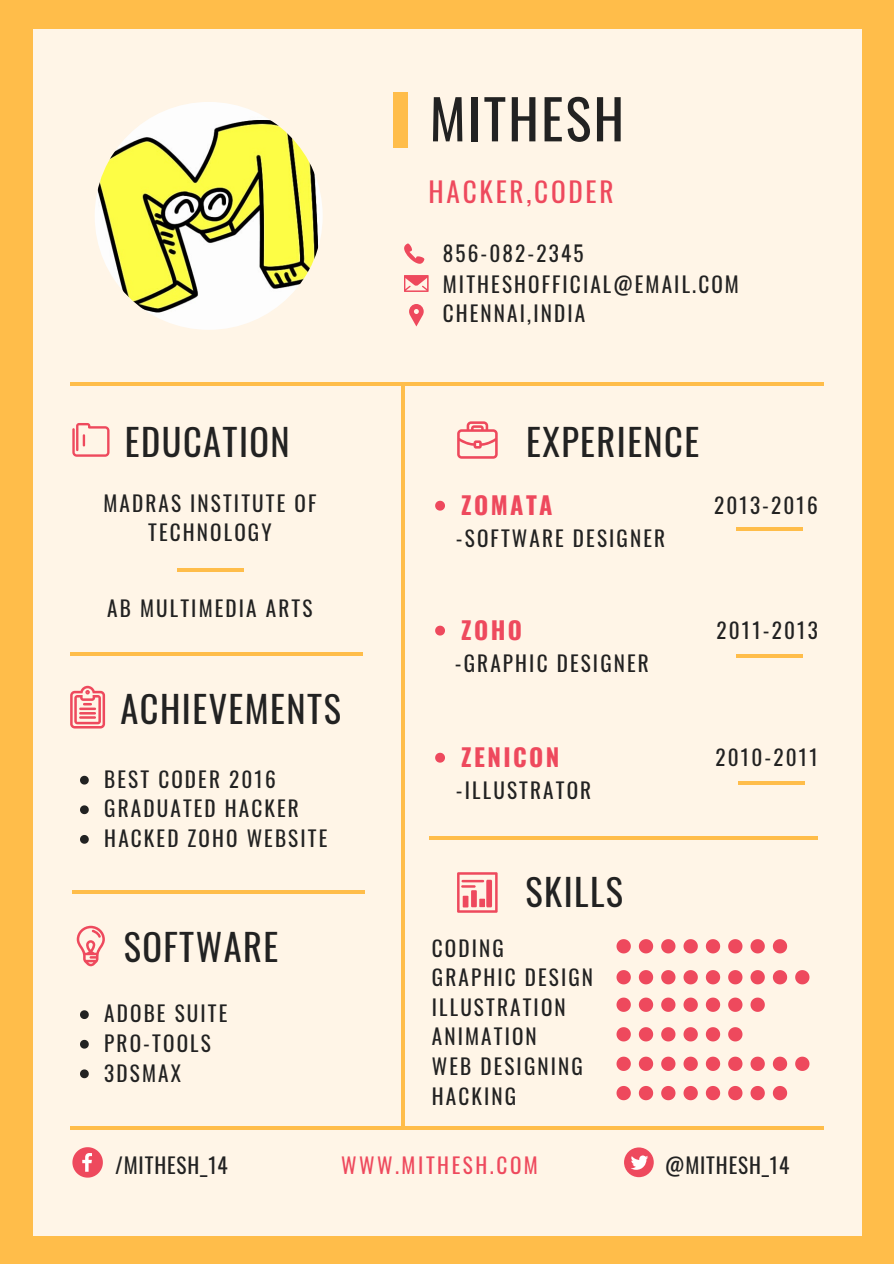
<style>
.page{position:relative;width:894px;height:1264px;background:#fff}
.page>*{position:absolute;margin:0;border:0;box-sizing:border-box;transform-origin:0 0}
.t1{font:54.6px "Oswald";letter-spacing:.04em;color:#222}
.t2{font:36.3px "Oswald";letter-spacing:.04em;color:#222}
.t3{font:27.3px "Oswald";letter-spacing:.1em;color:#ee495d}
.t4{font:700 24.3px "Oswald";letter-spacing:.1em;color:#ee495d}
.t5{font:21.15px/29.5px "Oswald";letter-spacing:.1em;color:#222}
.t6{font:21.15px "Oswald";letter-spacing:.04em;color:#222}
.t7{font:21.15px "Oswald";letter-spacing:.12em;color:#ee495d}
</style>
<div class="page">
<div style="left:0;top:0;width:893px;height:1263px;background:#ffbd4a"></div>
<div style="left:33px;top:29px;width:827px;height:1206px;background:#fff5e7"></div>
<svg style="left:72px;top:423px;width:37px;height:34px"></svg>
<svg style="left:457px;top:872px;width:40px;height:40px"></svg>
<div style="left:486px;top:879px;width:6px;height:28px;background:#ee495d"></div>
<hr style="left:461px;top:879px;width:23px;height:3px;background:#ee495d">
<svg style="left:80px;top:775px;width:9px;height:9px"></svg>
<svg style="left:80px;top:805px;width:9px;height:9px"></svg>
<svg style="left:80px;top:835px;width:9px;height:8px"></svg>
<svg style="left:70px;top:686px;width:35px;height:42px"></svg>
<svg style="left:457px;top:421px;width:40px;height:38px"></svg>
<svg style="left:404px;top:275px;width:24px;height:17px"></svg>
<svg style="left:404px;top:243px;width:20px;height:21px"></svg>
<svg style="left:409px;top:304px;width:14px;height:22px"></svg>
<svg style="left:72px;top:1147px;width:31px;height:30px"></svg>
<div style="left:624px;top:1147px;width:29px;height:30px;background:#ee495d;border-radius:50%"></div>
<svg style="left:631px;top:1155px;width:17px;height:14px"></svg>
<svg style="left:80px;top:1010px;width:9px;height:9px"></svg>
<svg style="left:80px;top:1039px;width:9px;height:9px"></svg>
<svg style="left:80px;top:1069px;width:9px;height:9px"></svg>
<svg style="left:77px;top:925px;width:28px;height:41px"></svg>
<svg style="left:435px;top:501px;width:10px;height:9px"></svg>
<svg style="left:435px;top:625px;width:10px;height:10px"></svg>
<svg style="left:435px;top:752px;width:10px;height:10px"></svg>
<img style="left:95px;top:102px;width:227px;height:228px;border-radius:50%">
<div style="left:393px;top:92px;width:15px;height:55px;background:#ffbd4a"></div>
<hr style="left:70px;top:382px;width:753px;height:4px;background:#ffbd4a">
<hr style="left:70px;top:1126px;width:753px;height:3px;background:#ffbd4a">
<hr style="left:401px;top:383px;width:4px;height:745px;background:#ffbd4a">
<hr style="left:177px;top:568px;width:66px;height:4px;background:#ffbd4a">
<hr style="left:70px;top:652px;width:293px;height:4px;background:#ffbd4a">
<svg style="left:72px;top:890px;width:292px;height:3px"></svg>
<hr style="left:735px;top:527px;width:67px;height:4px;background:#ffbd4a">
<hr style="left:735px;top:654px;width:67px;height:3px;background:#ffbd4a">
<hr style="left:738px;top:781px;width:67px;height:3px;background:#ffbd4a">
<hr style="left:428px;top:836px;width:389px;height:3px;background:#ffbd4a">
<svg style="left:616px;top:970px;width:14px;height:14px"></svg>
<svg style="left:638px;top:970px;width:15px;height:14px"></svg>
<svg style="left:661px;top:970px;width:14px;height:14px"></svg>
<svg style="left:683px;top:970px;width:14px;height:14px"></svg>
<svg style="left:705px;top:970px;width:15px;height:14px"></svg>
<svg style="left:728px;top:970px;width:14px;height:14px"></svg>
<svg style="left:750px;top:970px;width:14px;height:14px"></svg>
<svg style="left:772px;top:970px;width:15px;height:14px"></svg>
<svg style="left:795px;top:970px;width:14px;height:14px"></svg>
<svg style="left:616px;top:939px;width:14px;height:14px"></svg>
<svg style="left:638px;top:939px;width:15px;height:14px"></svg>
<svg style="left:661px;top:939px;width:14px;height:14px"></svg>
<svg style="left:683px;top:939px;width:14px;height:14px"></svg>
<svg style="left:705px;top:939px;width:15px;height:14px"></svg>
<svg style="left:728px;top:939px;width:14px;height:14px"></svg>
<svg style="left:750px;top:939px;width:14px;height:14px"></svg>
<svg style="left:772px;top:939px;width:15px;height:14px"></svg>
<svg style="left:616px;top:997px;width:14px;height:14px"></svg>
<svg style="left:638px;top:997px;width:15px;height:14px"></svg>
<svg style="left:661px;top:997px;width:14px;height:14px"></svg>
<svg style="left:683px;top:997px;width:14px;height:14px"></svg>
<svg style="left:705px;top:997px;width:15px;height:14px"></svg>
<svg style="left:728px;top:997px;width:14px;height:14px"></svg>
<svg style="left:750px;top:997px;width:14px;height:14px"></svg>
<svg style="left:616px;top:1027px;width:14px;height:14px"></svg>
<svg style="left:638px;top:1027px;width:15px;height:14px"></svg>
<svg style="left:661px;top:1027px;width:14px;height:14px"></svg>
<svg style="left:683px;top:1027px;width:14px;height:14px"></svg>
<svg style="left:705px;top:1027px;width:15px;height:14px"></svg>
<svg style="left:728px;top:1027px;width:14px;height:14px"></svg>
<svg style="left:616px;top:1056px;width:14px;height:14px"></svg>
<svg style="left:638px;top:1056px;width:15px;height:14px"></svg>
<svg style="left:661px;top:1056px;width:14px;height:14px"></svg>
<svg style="left:683px;top:1056px;width:14px;height:14px"></svg>
<svg style="left:705px;top:1056px;width:15px;height:14px"></svg>
<svg style="left:728px;top:1056px;width:14px;height:14px"></svg>
<svg style="left:750px;top:1056px;width:14px;height:14px"></svg>
<svg style="left:772px;top:1056px;width:15px;height:14px"></svg>
<svg style="left:795px;top:1056px;width:14px;height:14px"></svg>
<svg style="left:616px;top:1086px;width:14px;height:14px"></svg>
<svg style="left:638px;top:1086px;width:15px;height:14px"></svg>
<svg style="left:661px;top:1086px;width:14px;height:14px"></svg>
<svg style="left:683px;top:1086px;width:14px;height:14px"></svg>
<svg style="left:705px;top:1086px;width:15px;height:14px"></svg>
<svg style="left:728px;top:1086px;width:14px;height:14px"></svg>
<svg style="left:750px;top:1086px;width:14px;height:14px"></svg>
<svg style="left:772px;top:1086px;width:15px;height:14px"></svg>
<h1 class="t1" style="left:429px;top:76px;width:196px">MITHESH</h1>
<p class="t3" style="left:428px;top:170px;width:186px">HACKER,CODER</p>
<h2 class="t2" style="left:125px;top:413px;width:166px">EDUCATION</h2>
<p class="t5" style="left:103px;top:487px;width:214px;text-align:center">MADRAS INSTITUTE OF<br>TECHNOLOGY</p>
<p class="t5" style="left:107px;top:592px;width:206px">AB MULTIMEDIA ARTS</p>
<h2 class="t2" style="left:120px;top:681px;width:222px">ACHIEVEMENTS</h2>
<p class="t5" style="left:104px;top:763px;width:224px">BEST CODER 2016<br>GRADUATED HACKER<br>HACKED ZOHO WEBSITE</p>
<h2 class="t2" style="left:124px;top:918px;width:156px">SOFTWARE</h2>
<p class="t5" style="left:104px;top:997px;width:125px">ADOBE SUITE<br>PRO-TOOLS<br>3DSMAX</p>
<p class="t5" style="left:442px;top:237px;width:297px;line-height:30.2px">856-082-2345<br>MITHESHOFFICIAL@EMAIL.COM<br>CHENNAI,INDIA</p>
<h2 class="t2" style="left:526px;top:413px;width:175px">EXPERIENCE</h2>
<p class="t4" style="left:461px;top:486px;width:93px">ZOMATA</p>
<p class="t5" style="left:456px;top:522px;width:211px">-SOFTWARE DESIGNER</p>
<p class="t5" style="left:714px;top:489px;width:105px">2013-2016</p>
<p class="t4" style="left:461px;top:611px;width:62px">ZOHO</p>
<p class="t5" style="left:454px;top:647px;width:195px">-GRAPHIC DESIGNER</p>
<p class="t5" style="left:716px;top:614px;width:103px">2011-2013</p>
<p class="t4" style="left:461px;top:738px;width:100px">ZENICON</p>
<p class="t5" style="left:456px;top:774px;width:137px">-ILLUSTRATOR</p>
<p class="t5" style="left:715px;top:741px;width:104px">2010-2011</p>
<h2 class="t2" style="left:525px;top:864px;width:99px">SKILLS</h2>
<p class="t5" style="left:431px;top:932px;width:163px">CODING<br>GRAPHIC DESIGN<br>ILLUSTRATION<br>ANIMATION<br>WEB DESIGNING<br>HACKING</p>
<p class="t6" style="left:115px;top:1148px;width:114px">/MITHESH_14</p>
<p class="t7" style="left:341px;top:1148px;width:198px">WWW.MITHESH.COM</p>
<p class="t6" style="left:665px;top:1148px;width:126px">@MITHESH_14</p>
</div>
